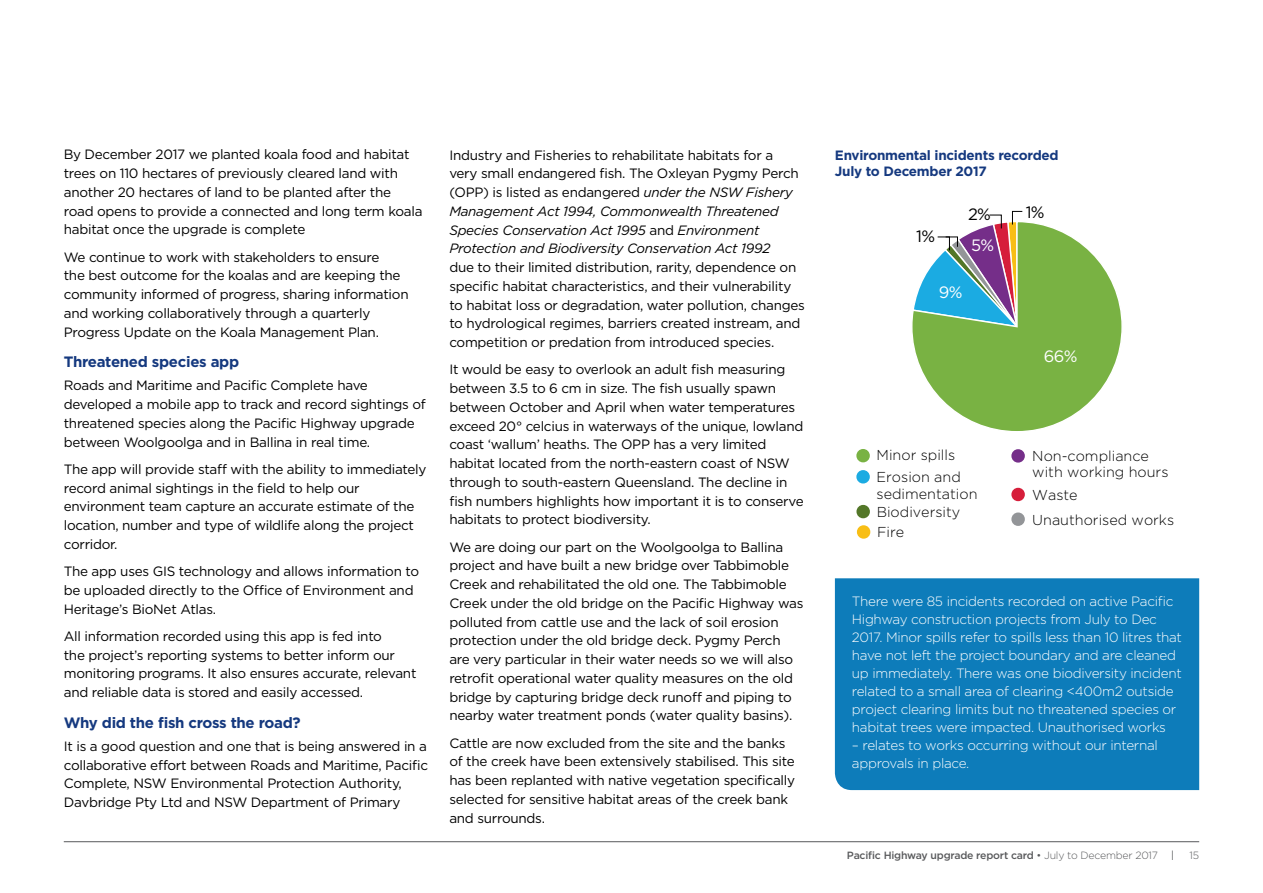
<style>
.page{position:relative;width:1263px;height:893px;background:#fff}
.page>*{position:absolute;margin:0;border:0;box-sizing:border-box;transform-origin:0 0}
.t1{font:16.5px "Gotham";color:#fff}
.t2{font:16.5px "Gotham";color:#000}
.SUB_HEAD_2{font:700 15px "Gotham";letter-spacing:-.02em;color:#15397f}
.t3{font:300 14.4px/21.9px "Gotham";color:#000}
.BODY_2{font:13.5px/18.8px "Gotham";letter-spacing:-.02em;color:#000}
.BLUE_BREAKOUT_TEXT_3{font:300 13.5px/18px "Gotham";letter-spacing:-.02em;color:#fff}
.TABLE_MAP_HEADERS{font:700 13.5px/16.5px "Gotham";letter-spacing:-.02em;color:#15397f}
.t4{font:500 10.5px "Gotham";letter-spacing:-.02em;color:#58595b}
.s1{font-style:italic}
.s2{font-weight:300}
.s3{font-weight:300;font-size:13.5px}
</style>
<div class="page">
<hr style="left:64px;top:841px;width:1135px;height:1px;background:#58595b">
<div style="left:858px;top:451px;width:10px;height:9px;background:#79b243;border-radius:50%"></div>
<div style="left:856px;top:449px;width:14px;height:13px;border:4px solid #79b243;border-radius:50%"></div>
<div style="left:858px;top:507px;width:10px;height:9px;background:#537728;border-radius:50%"></div>
<div style="left:856px;top:505px;width:14px;height:13px;border:4px solid #537728;border-radius:50%"></div>
<div style="left:1013px;top:451px;width:10px;height:10px;background:#752e89;border-radius:50%"></div>
<div style="left:1011px;top:449px;width:14px;height:14px;border:4px solid #752e89;border-radius:50%"></div>
<div style="left:1013px;top:490px;width:10px;height:9px;background:#d61e3b;border-radius:50%"></div>
<div style="left:1011px;top:488px;width:14px;height:13px;border:4px solid #d61e3b;border-radius:50%"></div>
<div style="left:858px;top:472px;width:10px;height:10px;background:#1babe2;border-radius:50%"></div>
<div style="left:856px;top:470px;width:14px;height:13px;border:4px solid #1babe2;border-radius:50%"></div>
<div style="left:859px;top:527px;width:9px;height:10px;background:#f8be15;border-radius:50%"></div>
<div style="left:857px;top:525px;width:13px;height:14px;border:4px solid #f8be15;border-radius:50%"></div>
<div style="left:1013px;top:514px;width:10px;height:10px;background:#939598;border-radius:50%"></div>
<div style="left:1011px;top:512px;width:14px;height:14px;border:4px solid #939598;border-radius:50%"></div>
<svg style="left:912px;top:211px;width:210px;height:220px"></svg>
<div style="left:835px;top:578px;width:364px;height:212px;background:#0d7cba"></div>
<p class="BODY_2" style="left:64px;top:145px;width:360px">By December 2017 we planted koala food and habitat trees on 110 hectares of previously cleared land with another 20 hectares of land to be planted after the road opens to provide a connected and long term koala habitat once the upgrade is complete</p>
<p class="BODY_2" style="left:64px;top:247px;width:346px">We continue to work with stakeholders to ensure<br>the best outcome for the koalas and are keeping the community informed of progress, sharing information and working collaboratively through a quarterly Progress Update on the Koala Management Plan.</p>
<p class="SUB_HEAD_2" style="left:64px;top:352px;width:177px">Threatened species app</p>
<p class="BODY_2" style="left:64px;top:376px;width:364px">Roads and Maritime and Pacific Complete have developed a mobile app to track and record sightings of threatened species along the Pacific Highway upgrade between Woolgoolga and in Ballina in real time.</p>
<p class="BODY_2" style="left:64px;top:459px;width:364px">The app will provide staff with the ability to immediately record animal sightings in the field to help our environment team capture an accurate estimate of the location, number and type of wildlife along the project corridor.</p>
<p class="BODY_2" style="left:64px;top:562px;width:357px">The app uses GIS technology and allows information to be uploaded directly to the Office of Environment and<br>Heritage’s BioNet Atlas.</p>
<p class="BODY_2" style="left:64px;top:626px;width:354px">All information recorded using this app is fed into<br>the project’s reporting systems to better inform our monitoring programs. It also ensures accurate, relevant and reliable data is stored and easily accessed.</p>
<p class="SUB_HEAD_2" style="left:64px;top:713px;width:238px">Why did the fish cross the road?</p>
<p class="BODY_2" style="left:64px;top:736px;width:366px">It is a good question and one that is being answered in a collaborative effort between Roads and Maritime, Pacific Complete, NSW Environmental Protection Authority, Davbridge Pty Ltd and NSW Department of Primary</p>
<p class="BODY_2" style="left:449px;top:145px;width:357px">Industry and Fisheries to rehabilitate habitats for a<br>very small endangered fish. The Oxleyan Pygmy Perch (OPP) is listed as endangered <span class="s1">under the NSW Fishery Management Act 1994, Commonwealth Threatened Species Conservation Act 1995</span> and <span class="s1">Environment Protection and Biodiversity Conservation Act 1992<br></span>due to their limited distribution, rarity, dependence on specific habitat characteristics, and their vulnerability to habitat loss or degradation, water pollution, changes to hydrological regimes, barriers created instream, and competition or predation from introduced species.</p>
<p class="BODY_2" style="left:449px;top:360px;width:356px">It would be easy to overlook an adult fish measuring between 3.5 to 6 cm in size. The fish usually spawn between October and April when water temperatures exceed 20° celcius in waterways of the unique, lowland coast ‘wallum’ heaths. The OPP has a very limited habitat located from the north-eastern coast of NSW through to south-eastern Queensland. The decline in fish numbers highlights how important it is to conserve habitats to protect biodiversity.</p>
<p class="BODY_2" style="left:449px;top:537px;width:356px">We are doing our part on the Woolgoolga to Ballina project and have built a new bridge over Tabbimoble Creek and rehabilitated the old one. The Tabbimoble Creek under the old bridge on the Pacific Highway was polluted from cattle use and the lack of soil erosion protection under the old bridge deck. Pygmy Perch are very particular in their water needs so we will also retrofit operational water quality measures on the old bridge by capturing bridge deck runoff and piping to nearby water treatment ponds (water quality basins).</p>
<p class="BODY_2" style="left:449px;top:733px;width:347px">Cattle are now excluded from the site and the banks of the creek have been extensively stabilised. This site has been replanted with native vegetation specifically selected for sensitive habitat areas of the creek bank and surrounds.</p>
<p class="TABLE_MAP_HEADERS" style="left:835px;top:147px;width:225px">Environmental incidents recorded<br>July to December 2017</p>
<p class="t2" style="left:916px;top:226px;width:20px">1%</p>
<p class="t2" style="left:968px;top:204px;width:24px">2%</p>
<p class="t2" style="left:1026px;top:201px;width:20px">1%</p>
<p class="t1" style="left:971px;top:235px;width:25px">5%</p>
<p class="t1" style="left:939px;top:282px;width:25px">9%</p>
<p class="t3" style="left:876px;top:444px;width:86px">Minor spills<br>Erosion and</p>
<p class="t3" style="left:876px;top:484px;width:102px;line-height:18px">sedimentation<br>Biodiversity</p>
<p class="t3" style="left:877px;top:521px;width:29px">Fire</p>
<p class="t1" style="left:1044px;top:345px;width:35px">66%</p>
<p class="t3" style="left:1032px;top:447px;width:138px;line-height:16.5px">Non-compliance with working hours</p>
<p class="t3" style="left:1032px;top:483px;width:47px">Waste</p>
<p class="t3" style="left:1032px;top:508px;width:143px">Unauthorised works</p>
<p class="BLUE_BREAKOUT_TEXT_3" style="left:852px;top:592px;width:332px">There were 85 incidents recorded on active Pacific Highway construction projects from July to Dec 2017. Minor spills refer to spills less than 10 litres that have not left the project boundary and are cleaned up immediately. There was one biodiversity incident related to a small area of clearing &lt;400m2 outside project clearing limits but no threatened species or habitat trees were impacted. Unauthorised works</p>
<p class="BLUE_BREAKOUT_TEXT_3" style="left:852px;top:736px;width:308px">– relates to works occurring without our internal approvals in place.</p>
<p class="t4" style="left:847px;top:848px;width:354px">Pacific Highway upgrade report card <span class="s2">• July to December 2017</span> <span class="s3">I</span> <span class="s2">15</span></p>
</div>
